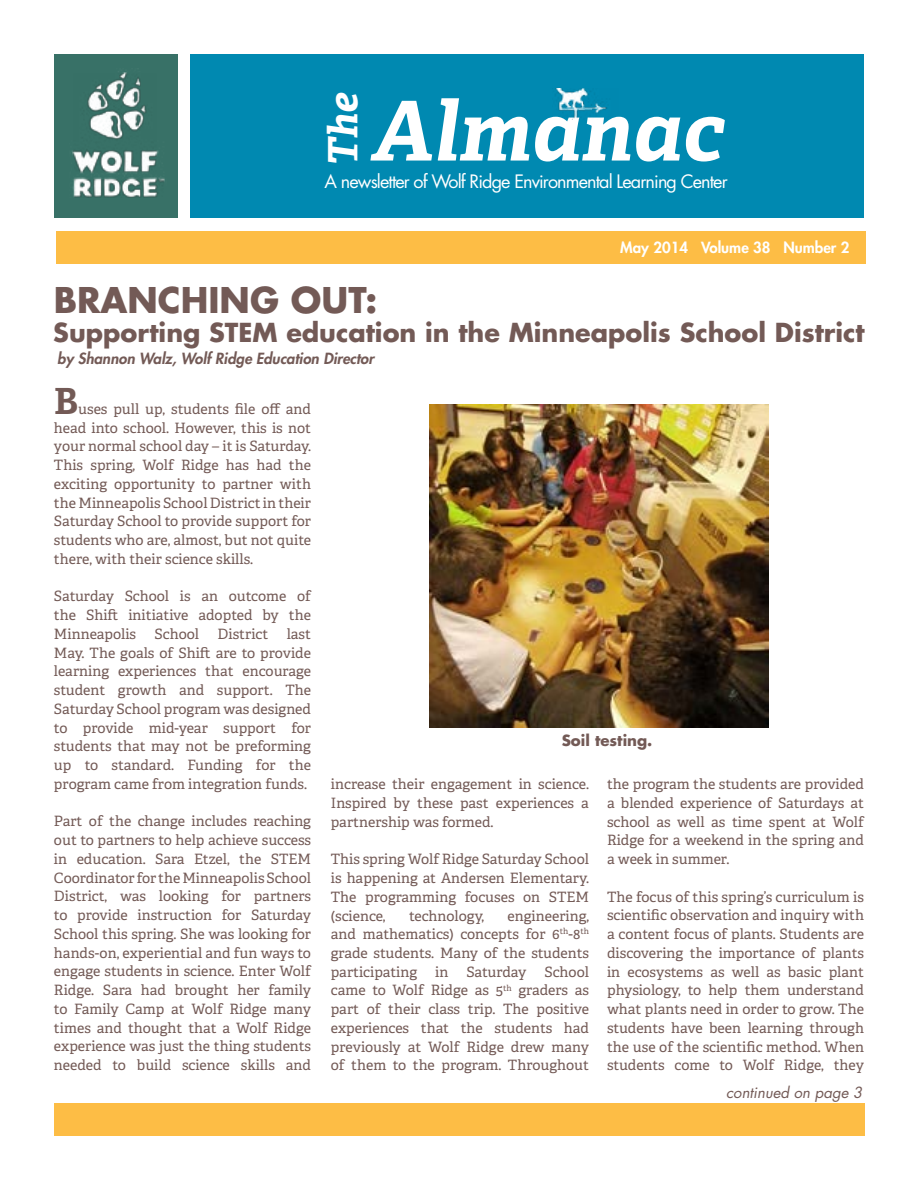
<style>
.page{position:relative;width:918px;height:1188px;background:#fff}
.page>*{position:absolute;margin:0;border:0;box-sizing:border-box;transform-origin:0 0}
.t1{font:italic 700 82.5px "Adelle Basic";color:#fff}
.t2{font:italic 700 40.5px "Adelle Basic";color:#fff}
.t3{font:700 36px "Adelle Basic";color:#735a56}
.t4{font:700 34.5px "Futura";color:#735a56}
.t5{font:700 25.5px "Futura";color:#735a56}
.t6{font:18px "Futura";letter-spacing:-.05em;color:#fff}
.t7{font:italic 800 15px "Futura";color:#735a56}
.t8{font:800 15px "Futura";color:#fff}
.t9{font:italic 15px "Futura";color:#735a56}
.t10{font:700 15px "Futura";color:#735a56}
.t11{font:14.25px/18.8px "Adelle";color:#735a56;text-align:justify}
</style>
<div class="page">
<div style="left:54px;top:54px;width:124px;height:164px;background:#387167"></div>
<div style="left:191px;top:54px;width:673px;height:164px;background:#0089b1"></div>
<img style="left:72px;top:72px;width:93px;height:126px">
<img style="left:555px;top:88px;width:52px;height:31px">
<div style="left:56px;top:231px;width:810px;height:33px;background:#fdbd45"></div>
<div style="left:55px;top:1104px;width:810px;height:32px;background:#fdbd45"></div>
<img style="left:429px;top:404px;width:340px;height:324px">
<h2 class="t2" style="left:318px;top:166px;width:75px;rotate:-90deg">The</h2>
<h1 class="t1" style="left:371px;top:79px;width:354px">Almanac</h1>
<p class="t6" style="left:325px;top:169px;width:405px">A newsletter of Wolf Ridge Environmental Learning Center</p>
<h3 class="t4" style="left:54px;top:276px;width:325px">Branching Out:</h3>
<p class="t8" style="left:620px;top:237px;width:231px">May 2014 Volume 38 Number 2</p>
<h3 class="t5" style="left:53px;top:314px;width:813px">Supporting STEM education in the Minneapolis School District</h3>
<p class="t7" style="left:57px;top:348px;width:318px">by Shannon Walz, Wolf Ridge Education Director</p>
<h3 class="t3" style="left:54px;top:378px;width:26px">B</h3>
<p class="t11" style="left:54px;top:400px;width:259px;text-indent:24px">uses pull up, students file off and head into school. However, this is not your normal school day – it is Saturday.<br>This spring, Wolf Ridge has had the exciting opportunity to partner with the Minneapolis School District in their Saturday School to provide support for students who are, almost, but not quite there, with their science skills.</p>
<p class="t11" style="left:54px;top:587px;width:259px">Saturday School is an outcome of the Shift initiative adopted by the Minneapolis</p>
<p class="t11" style="left:54px;top:625px;width:259px;text-indent:233px">last May. The goals of Shift are to provide learning experiences that encourage student growth and support. The Saturday School program was designed to provide mid-year support for students that may not be preforming up to standard. Funding for the program came from integration funds.</p>
<p class="t11" style="left:54px;top:812px;width:259px">Part of the change includes reaching out to partners to help achieve success in education. Sara Etzel, the STEM Coordinator for the Minneapolis School District, was looking for partners to provide instruction for Saturday School this spring. She was looking for hands-on, experiential and fun ways to engage students in science. Enter Wolf Ridge. Sara had brought her family to Family Camp at Wolf Ridge many times and thought that a Wolf Ridge experience was just the thing students needed to build science skills and</p>
<p class="t11" style="left:155px;top:625px;width:46px">School</p>
<p class="t11" style="left:218px;top:625px;width:52px">District</p>
<p class="t10" style="left:562px;top:729px;width:92px">Soil testing.</p>
<p class="t11" style="left:331px;top:775px;width:260px">increase their engagement in science.<br>Inspired by these past experiences a partnership was formed.</p>
<p class="t11" style="left:331px;top:850px;width:260px">This spring Wolf Ridge Saturday School is happening at Andersen Elementary.<br>The programming focuses on STEM (science,</p>
<p class="t11" style="left:409px;top:906px;width:77px">technology,</p>
<p class="t11" style="left:331px;top:906px;width:260px;text-indent:177px">engineering, and mathematics) concepts for 6<sup>th</sup>-8<sup>th </sup>grade students. Many of the students participating</p>
<p class="t11" style="left:331px;top:962px;width:260px;text-indent:214px">School came to Wolf Ridge as 5<sup>th</sup> graders as part of their class trip. The positive experiences that the students had previously at Wolf Ridge drew many of them to the program. Throughout</p>
<p class="t11" style="left:435px;top:962px;width:15px">in</p>
<p class="t11" style="left:466px;top:962px;width:61px">Saturday</p>
<p class="t11" style="left:607px;top:775px;width:258px">the program the students are provided a blended experience of Saturdays at school as well as time spent at Wolf Ridge for a weekend in the spring and a week in summer.</p>
<p class="t11" style="left:607px;top:887px;width:258px">The focus of this spring’s curriculum is scientific observation and inquiry with a content focus of plants. Students are discovering the importance of plants in ecosystems as well as basic plant physiology, to help them understand what plants need in order to grow. The students have been learning through the use of the scientific method. When students come to Wolf Ridge, they</p>
<p class="t9" style="left:726px;top:1082px;width:138px">continued on page 3</p>
</div>
